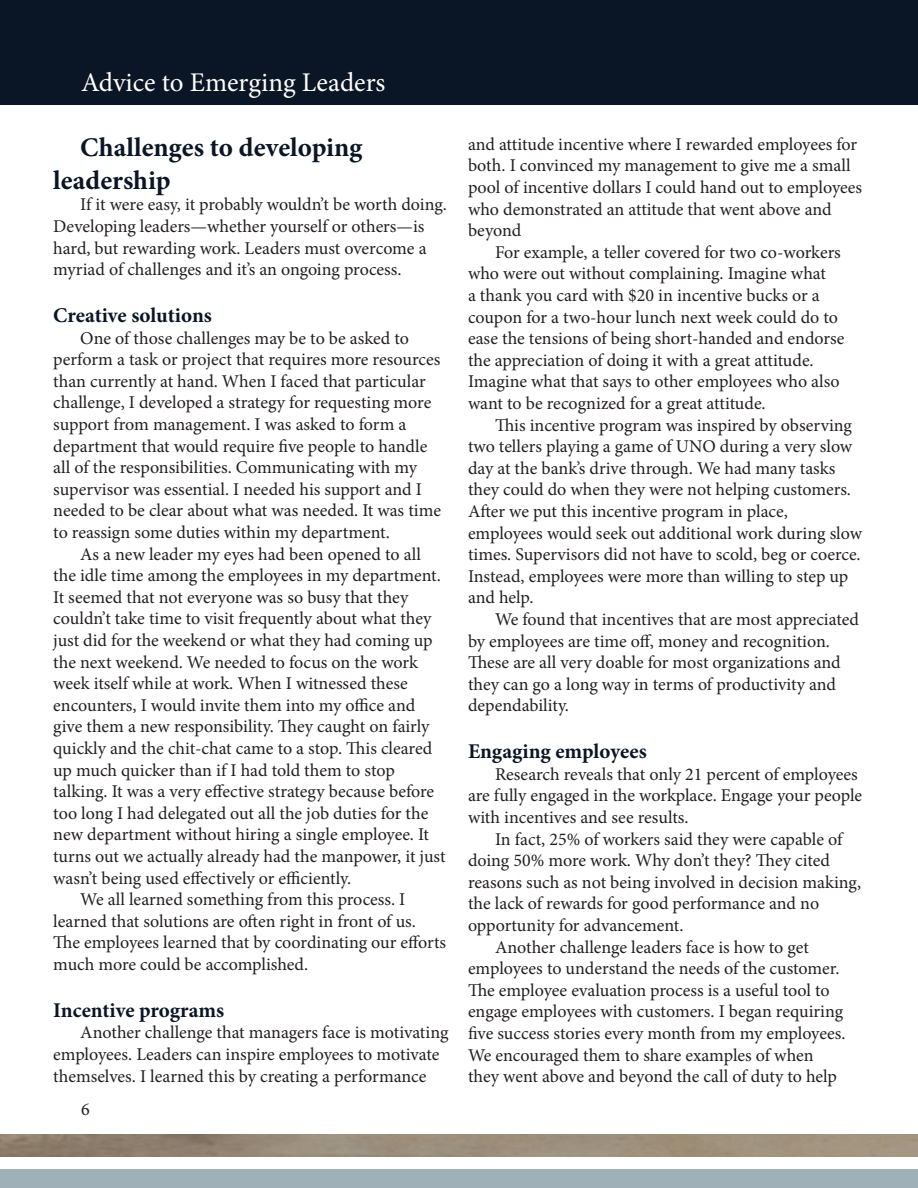
<style>
.page{position:relative;width:918px;height:1188px;background:#fff}
.page>*{position:absolute;margin:0;border:0;box-sizing:border-box;transform-origin:0 0}
.t1{font:700 27px/32.4px "Minion Pro";color:#0a1525}
.t2{font:27px "Minion Pro";color:#fff}
.Subhead{font:700 21px "Minion Pro";letter-spacing:-.005em;color:#0a1525}
.t3{font:18px/21.6px "Minion Pro";letter-spacing:-.005em;color:#231f20}
</style>
<div class="page">
<img style="left:0;top:1134px;width:918px;height:23px">
<div style="left:0;top:1169px;width:918px;height:19px;background:#9fb0b8"></div>
<div style="left:0;top:0;width:918px;height:105px;background:#0a1525"></div>
<h1 class="t2" style="left:81px;top:64px;width:306px">Advice to Emerging Leaders</h1>
<p class="t1" style="left:53px;top:131px;width:311px;text-indent:27px">Challenges to developing leadership</p>
<p class="t3" style="left:53px;top:194px;width:395px;text-indent:27px">If it were easy, it probably wouldn’t be worth doing.<br>Developing leaders—whether yourself or others—is hard, but rewarding work. Leaders must overcome a myriad of challenges and it’s an ongoing process.</p>
<p class="Subhead" style="left:53px;top:301px;width:160px">Creative solutions</p>
<p class="t3" style="left:53px;top:327px;width:389px;text-indent:27px">One of those challenges may be to be asked to perform a task or project that requires more resources than currently at hand. When I faced that particular challenge, I developed a strategy for requesting more support from management. I was asked to form a department that would require five people to handle all of the responsibilities. Communicating with my supervisor was essential. I needed his support and I needed to be clear about what was needed. It was time to reassign some duties within my department.</p>
<p class="t3" style="left:53px;top:543px;width:394px;text-indent:27px">As a new leader my eyes had been opened to all the idle time among the employees in my department.<br>It seemed that not everyone was so busy that they couldn’t take time to visit frequently about what they just did for the weekend or what they had coming up the next weekend. We needed to focus on the work week itself while at work. When I witnessed these encounters, I would invite them into my office and give them a new responsibility. They caught on fairly quickly and the chit-chat came to a stop. This cleared up much quicker than if I had told them to stop talking. It was a very effective strategy because before too long I had delegated out all the job duties for the new department without hiring a single employee. It turns out we actually already had the manpower, it just wasn’t being used effectively or efficiently.</p>
<p class="t3" style="left:53px;top:889px;width:394px;text-indent:27px">We all learned something from this process. I learned that solutions are often right in front of us.<br>The employees learned that by coordinating our efforts much more could be accomplished.</p>
<p class="Subhead" style="left:53px;top:995px;width:173px">Incentive programs</p>
<p class="t3" style="left:53px;top:1022px;width:397px;text-indent:27px">Another challenge that managers face is motivating employees. Leaders can inspire employees to motivate themselves. I learned this by creating a performance</p>
<p class="t3" style="left:81px;top:1098px;width:10px">6</p>
<p class="t3" style="left:468px;top:133px;width:396px">and attitude incentive where I rewarded employees for both. I convinced my management to give me a small pool of incentive dollars I could hand out to employees who demonstrated an attitude that went above and beyond</p>
<p class="t3" style="left:468px;top:241px;width:378px;text-indent:27px">For example, a teller covered for two co-workers who were out without complaining. Imagine what<br>a thank you card with $20 in incentive bucks or a coupon for a two-hour lunch next week could do to ease the tensions of being short-handed and endorse the appreciation of doing it with a great attitude.<br>Imagine what that says to other employees who also want to be recognized for a great attitude.</p>
<p class="t3" style="left:468px;top:414px;width:396px;text-indent:27px">This incentive program was inspired by observing two tellers playing a game of UNO during a very slow day at the bank’s drive through. We had many tasks they could do when they were not helping customers.<br>After we put this incentive program in place, employees would seek out additional work during slow times. Supervisors did not have to scold, beg or coerce.<br>Instead, employees were more than willing to step up and help.</p>
<p class="t3" style="left:468px;top:609px;width:393px;text-indent:27px">We found that incentives that are most appreciated by employees are time off, money and recognition.<br>These are all very doable for most organizations and they can go a long way in terms of productivity and dependability.</p>
<p class="Subhead" style="left:468px;top:737px;width:180px">Engaging employees</p>
<p class="t3" style="left:468px;top:763px;width:396px;text-indent:27px">Research reveals that only 21 percent of employees are fully engaged in the workplace. Engage your people with incentives and see results.</p>
<p class="t3" style="left:468px;top:828px;width:395px;text-indent:27px">In fact, 25% of workers said they were capable of doing 50% more work. Why don’t they? They cited reasons such as not being involved in decision making, the lack of rewards for good performance and no opportunity for advancement.</p>
<p class="t3" style="left:468px;top:936px;width:379px;text-indent:27px">Another challenge leaders face is how to get employees to understand the needs of the customer.<br>The employee evaluation process is a useful tool to engage employees with customers. I began requiring five success stories every month from my employees.<br>We encouraged them to share examples of when they went above and beyond the call of duty to help</p>
</div>
